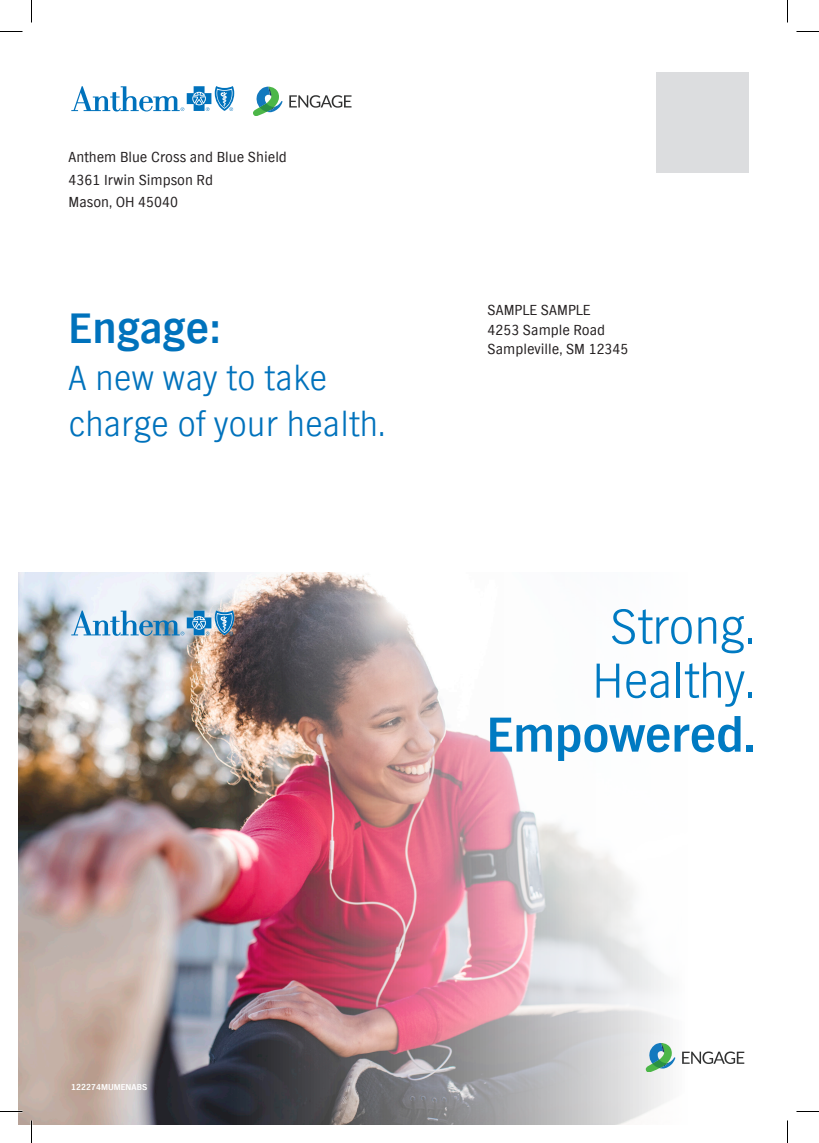
<style>
.page{position:relative;width:819px;height:1143px;background:#fff}
.page>*{position:absolute;margin:0;border:0;box-sizing:border-box;transform-origin:0 0}
.t1{font:300 51px "TV Nord EF";letter-spacing:-.01em;color:#007ac2}
.t2{font:700 51px "TV Nord EF";letter-spacing:-.01em;color:#007ac2}
.t3{font:700 45px "TV Nord EF";letter-spacing:-.005em;color:#0072bc}
.t4{font:300 36px/46.5px "TV Nord EF";color:#0072bc}
.Body_copy{font:15px/19.5px "TV Nord EF";color:#231f20}
.Form{font:700 9px "TV Nord EF";color:#fff}
</style>
<div class="page">
<img style="left:18px;top:573px;width:727px;height:552px">
<svg style="left:646px;top:1043px;width:29px;height:29px"></svg>
<svg style="left:682px;top:1052px;width:62px;height:12px"></svg>
<div style="left:656px;top:72px;width:93px;height:100px;background:#dcdddf"></div>
<svg style="left:253px;top:87px;width:30px;height:29px"></svg>
<svg style="left:289px;top:95px;width:63px;height:13px"></svg>
<svg style="left:71px;top:86px;width:163px;height:26px"></svg>
<svg style="left:71px;top:610px;width:163px;height:26px"></svg>
<svg style="left:0;top:31px;width:22px;height:1px"></svg>
<svg style="left:796px;top:31px;width:23px;height:1px"></svg>
<svg style="left:0;top:1111px;width:22px;height:1px"></svg>
<svg style="left:796px;top:1111px;width:23px;height:1px"></svg>
<svg style="left:31px;top:0;width:1px;height:22px"></svg>
<svg style="left:31px;top:1120px;width:1px;height:23px"></svg>
<svg style="left:787px;top:0;width:1px;height:22px"></svg>
<svg style="left:787px;top:1120px;width:1px;height:23px"></svg>
<p class="Body_copy" style="left:69px;top:148px;width:220px">Anthem Blue Cross and Blue Shield</p>
<p class="Body_copy" style="left:69px;top:170px;width:146px">4361 Irwin Simpson Rd</p>
<p class="Body_copy" style="left:69px;top:193px;width:111px">Mason, OH 45040</p>
<p class="t3" style="left:69px;top:303px;width:153px">Engage:</p>
<p class="t4" style="left:69px;top:355px;width:318px">A new way to take charge of your health.</p>
<p class="Body_copy" style="left:488px;top:301px;width:142px">SAMPLE SAMPLE<br>4253 Sample Road<br>Sampleville, SM 12345</p>
<p class="t1" style="left:610px;top:599px;width:146px">Strong.</p>
<p class="t1" style="left:592px;top:653px;width:165px">Healthy.</p>
<p class="t2" style="left:487px;top:706px;width:270px">Empowered.</p>
<p class="Form" style="left:71px;top:1082px;width:77px">122274MUMENABS</p>
</div>
